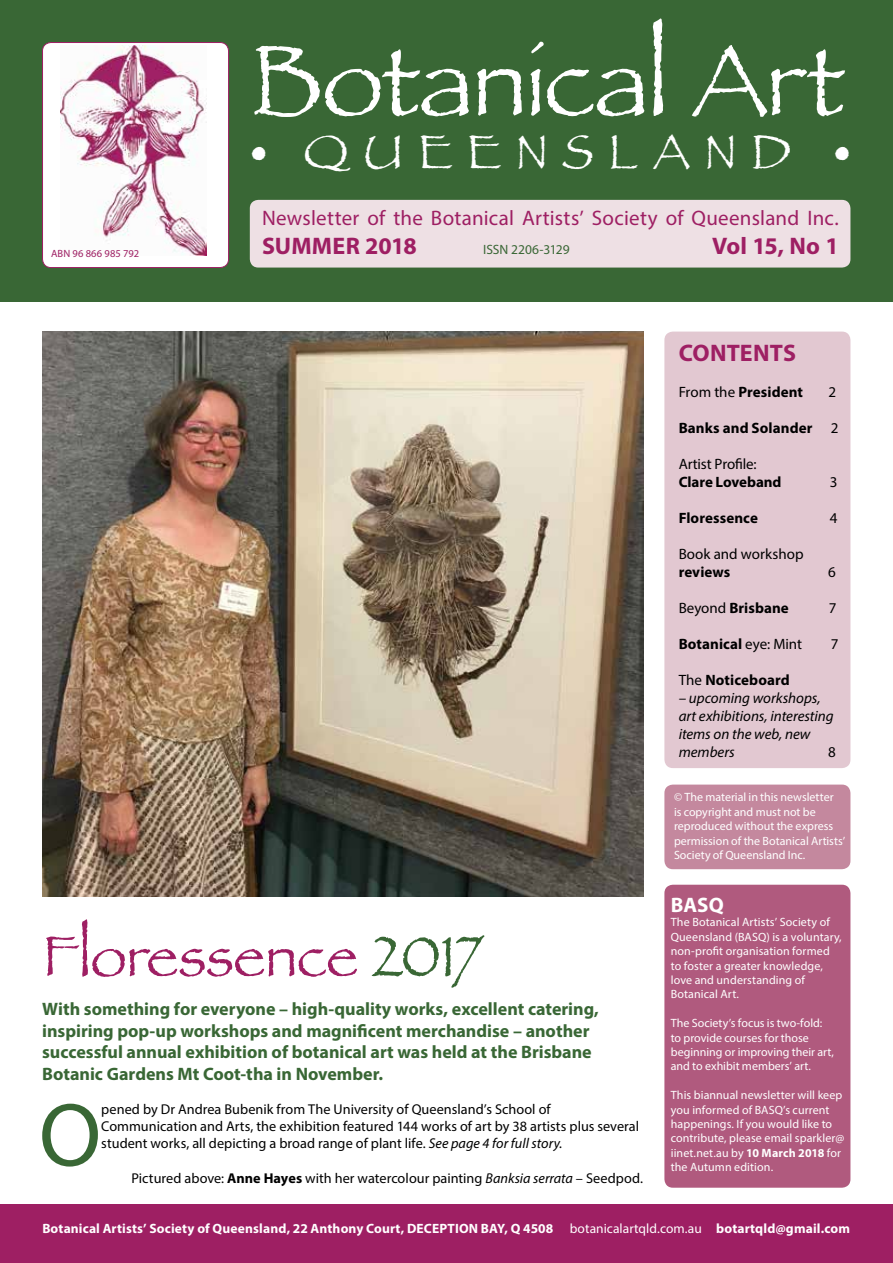
<style>
.page{position:relative;width:893px;height:1263px;background:#fff}
.page>*{position:absolute;margin:0;border:0;box-sizing:border-box;transform-origin:0 0}
.t1{font:102px "Papyrus";letter-spacing:-.015em;color:#fff}
.t2{font:90.3px "Myriad Pro";color:#396735}
.t3{font:60px "Papyrus";letter-spacing:-.01em;color:#9e1f63}
.t4{font:49.5px "Papyrus";letter-spacing:.29em;color:#fff}
.t5{font:700 24px "Myriad Pro";letter-spacing:.005em;color:#9e1f63}
.t6{font:21px "Myriad Pro";letter-spacing:.015em;color:#9e1f63}
.t7{font:700 21px "Myriad Pro";color:#fff}
.t8{font:700 18px/21.6px "Myriad Pro";color:#396735}
.t9{font:700 15px "Myriad Pro";letter-spacing:.005em;color:#000}
.t10{font:italic 15px/18px "Myriad Pro";color:#000}
.t11{font:15px "Myriad Pro";color:#000}
.t12{font:14.25px/17.1px "Myriad Pro";letter-spacing:.005em;color:#000}
.t13{font:700 13.5px "Myriad Pro";letter-spacing:.01em;color:#fff}
.t14{font:13.5px "Myriad Pro";letter-spacing:-.005em;color:#396735}
.t15{font:12px/14.4px "Myriad Pro";letter-spacing:.005em;color:#fff}
.t16{font:10.5px "Myriad Pro";letter-spacing:.015em;color:#9e1f63}
.s1{font-weight:400}
.s2{color:#396735}
.s3{font-style:italic}
.s4{font-weight:700}
</style>
<div class="page">
<div style="left:0;top:1204px;width:893px;height:59px;background:#9e1f63"></div>
<div style="left:664px;top:784px;width:186px;height:85px;background:#c4889e;border-radius:9px"></div>
<div style="left:0;top:0;width:893px;height:302px;background:#396735"></div>
<div style="left:43px;top:43px;width:186px;height:225px;background:#fff;border-radius:9px"></div>
<img style="left:61px;top:46px;width:146px;height:210px">
<div style="left:42px;top:42px;width:187px;height:226px;border:1px solid #9e1f63;border-radius:9px"></div>
<div style="left:250px;top:200px;width:600px;height:68px;background:#eee0e4;border-radius:9px"></div>
<div style="left:664px;top:332px;width:186px;height:436px;background:#e2c8d1;border-radius:9px"></div>
<div style="left:664px;top:885px;width:186px;height:303px;background:#b05a7e;border-radius:9px"></div>
<img style="left:42px;top:332px;width:601px;height:564px">
<p class="t16" style="left:51px;top:247px;width:90px">ABN 96 866 985 792</p>
<h1 class="t1" style="left:250px;top:19px;width:596px">Botanical Art</h1>
<h3 class="t4" style="left:250px;top:122px;width:602px">• QUEENSLAND •</h3>
<h3 class="t6" style="left:262px;top:205px;width:578px">Newsletter of the Botanical Artists’ Society of Queensland Inc.</h3>
<h3 class="t5" style="left:262px;top:230px;width:156px">SUMMER 2018</h3>
<p class="t14" style="left:483px;top:241px;width:88px">ISSN 2206-3129</p>
<h3 class="t5" style="left:712px;top:230px;width:128px">Vol 15, No 1</h3>
<h3 class="t5" style="left:679px;top:338px;width:119px">CONTENTS</h3>
<p class="t9" style="left:679px;top:383px;width:126px"><span class="s1">From the</span> President</p>
<p class="t11" style="left:828px;top:383px;width:9px">2</p>
<p class="t9" style="left:679px;top:419px;width:161px">Banks and Solander <span class="s1">2</span></p>
<p class="t11" style="left:679px;top:455px;width:79px">Artist Profile:</p>
<p class="t9" style="left:679px;top:473px;width:104px">Clare Loveband</p>
<p class="t11" style="left:830px;top:473px;width:9px">3</p>
<p class="t9" style="left:679px;top:509px;width:81px">Floressence</p>
<p class="t11" style="left:830px;top:509px;width:9px">4</p>
<p class="t11" style="left:679px;top:545px;width:126px">Book and workshop</p>
<p class="t9" style="left:679px;top:563px;width:53px">reviews</p>
<p class="t11" style="left:828px;top:563px;width:9px">6</p>
<p class="t9" style="left:679px;top:599px;width:112px"><span class="s1">Beyond</span> Brisbane</p>
<p class="t11" style="left:829px;top:599px;width:9px">7</p>
<p class="t9" style="left:679px;top:635px;width:125px">Botanical <span class="s1">eye: Mint</span></p>
<p class="t11" style="left:831px;top:635px;width:9px">7</p>
<p class="t9" style="left:679px;top:671px;width:113px"><span class="s1">The</span> Noticeboard</p>
<p class="t10" style="left:679px;top:689px;width:157px">– upcoming workshops, art exhibitions, interesting items on the web, new members</p>
<p class="t11" style="left:828px;top:743px;width:9px">8</p>
<p class="t15" style="left:674px;top:790px;width:173px">© The material in this newsletter<br>is copyright and must not be reproduced without the express permission of the Botanical Artists’<br>Society of Queensland Inc.</p>
<h3 class="t3" style="left:42px;top:920px;width:440px">Floressence <span class="s2">2017</span></h3>
<p class="t8" style="left:42px;top:998px;width:558px">With something for everyone – high-quality works, excellent catering, inspiring pop-up workshops and magnificent merchandise – another successful annual exhibition of botanical art was held at the Brisbane Botanic Gardens Mt Coot-tha in November.</p>
<h2 class="t2" style="left:39px;top:1079px;width:64px">O</h2>
<p class="t12" style="left:101px;top:1101px;width:539px">pened by Dr Andrea Bubenik from The University of Queensland’s School of<br>Communication and Arts, the exhibition featured 144 works of art by 38 artists plus several student works, all depicting a broad range of plant life. <span class="s3">See page 4 for full story.</span></p>
<p class="t12" style="left:131px;top:1169px;width:513px">Pictured above: <span class="s4">Anne Hayes</span> with her watercolour painting <span class="s3">Banksia serrata</span> – Seedpod.</p>
<h3 class="t7" style="left:671px;top:891px;width:54px">BASQ</h3>
<p class="t15" style="left:671px;top:915px;width:172px">The Botanical Artists’ Society of<br>Queensland (BASQ) is a voluntary, non-profit organisation formed to foster a greater knowledge, love and understanding of<br>Botanical Art.</p>
<p class="t15" style="left:671px;top:1016px;width:165px">The Society’s focus is two-fold: to provide courses for those beginning or improving their art, and to exhibit members’ art.</p>
<p class="t15" style="left:671px;top:1088px;width:175px">This biannual newsletter will keep you informed of BASQ’s current happenings. If you would like to contribute, please email sparkler@ iinet.net.au by <span class="s4">10 March 2018</span> for the Autumn edition.</p>
<p class="t13" style="left:42px;top:1219px;width:809px">Botanical Artists’ Society of Queensland, 22 Anthony Court, DECEPTION BAY, Q 4508 <span class="s1">botanicalartqld.com.au</span> botartqld@gmail.com</p>
</div>
